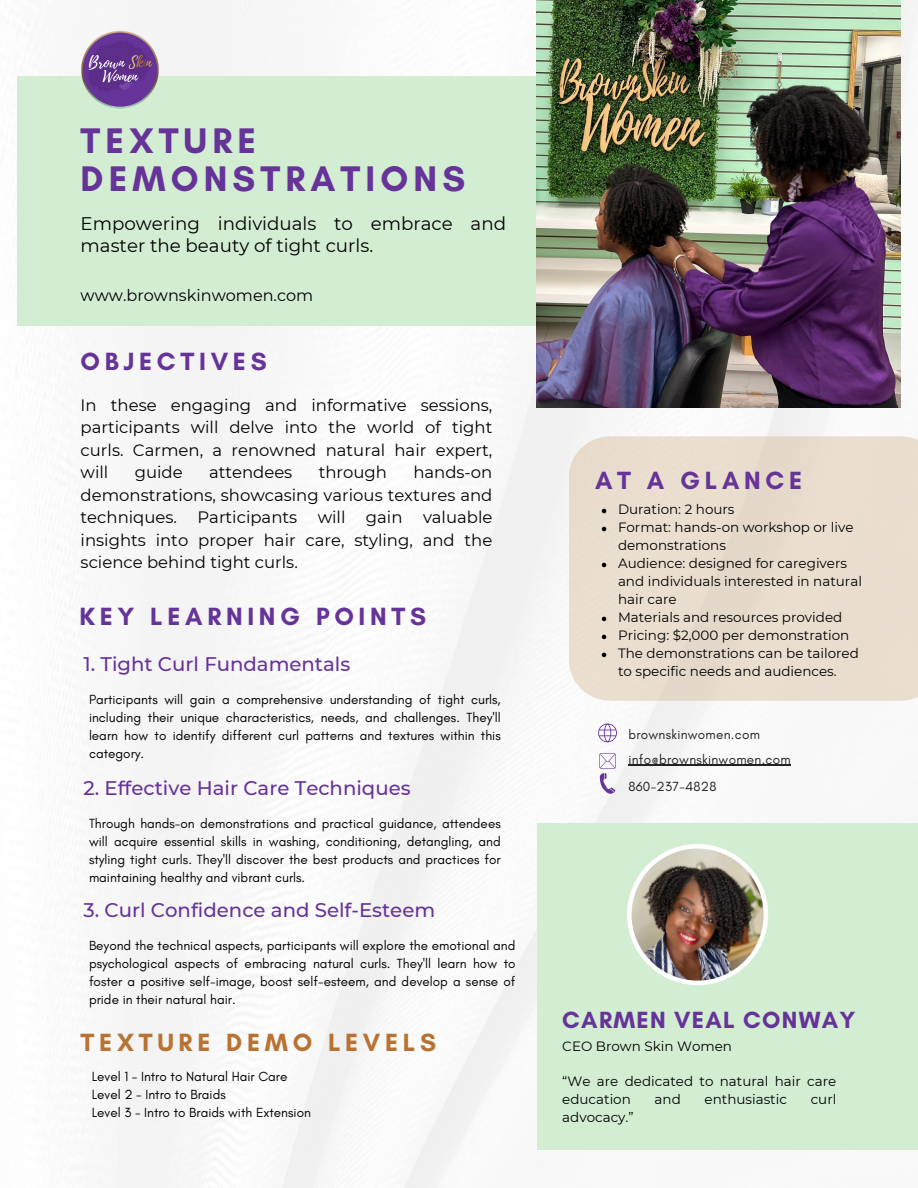
<style>
.page{position:relative;width:918px;height:1188px;background:#fff}
.page>*{position:absolute;margin:0;border:0;box-sizing:border-box;transform-origin:0 0}
.t1{font:700 36.3px/38.2px "Glacial Indifference";letter-spacing:.14em;color:#639}
.t2{font:700 25.35px "Glacial Indifference";letter-spacing:.185em;color:#639}
.t3{font:700 25.35px "Glacial Indifference";letter-spacing:.185em;color:#b87333}
.t4{font:700 23.85px "Glacial Indifference";letter-spacing:.055em;color:#639}
.t5{font:500 19.65px "Montserrat";color:#639}
.t6{font:18.3px/22.4px "Montserrat";color:#000}
.t7{font:16.5px/22.5px "Montserrat";color:#000;text-align:justify}
.t8{font:16.05px "Montserrat";color:#000}
.t9{font:13.5px/18px "Glacial Indifference";color:#000;text-align:justify}
.t10{font:13.5px/18px "Montserrat";color:#000}
.t11{font:13.5px "Glacial Indifference";letter-spacing:.02em;color:#222}
</style>
<div class="page">
<img style="left:17px;top:0;width:901px;height:1188px">
<div style="left:18px;top:77px;width:599px;height:249px;background:#d2edd1"></div>
<img style="left:537px;top:0;width:363px;height:407px">
<div style="left:569px;top:436px;width:349px;height:265px;background:#e9dece"></div>
<div style="left:537px;top:823px;width:381px;height:326px;background:#d2edd1"></div>
<div style="left:627px;top:844px;width:141px;height:141px;background:#fff;border-radius:50%"></div>
<img style="left:632px;top:849px;width:132px;height:132px;border-radius:50%">
<img style="left:81px;top:31px;width:78px;height:78px">
<svg style="left:602px;top:509px;width:4px;height:4px"></svg>
<svg style="left:602px;top:527px;width:4px;height:4px"></svg>
<svg style="left:602px;top:563px;width:4px;height:4px"></svg>
<svg style="left:602px;top:617px;width:4px;height:4px"></svg>
<svg style="left:602px;top:635px;width:4px;height:4px"></svg>
<svg style="left:602px;top:653px;width:4px;height:4px"></svg>
<svg style="left:599px;top:753px;width:17px;height:41px"></svg>
<svg style="left:598px;top:724px;width:19px;height:18px"></svg>
<hr style="left:628px;top:765px;width:163px;height:1px;background:#222">
<h1 class="t1" style="left:81px;top:121px;width:386px">TEXTURE<br>DEMONSTRATIONS</h1>
<h4 class="t6" style="left:81px;top:212px;width:427px">Empowering individuals to embrace and master the beauty of tight curls.</h4>
<h5 class="t8" style="left:81px;top:285px;width:234px">www.brownskinwomen.com</h5>
<h2 class="t2" style="left:81px;top:346px;width:188px">OBJECTIVES</h2>
<h5 class="t7" style="left:81px;top:394px;width:413px">In these engaging and informative sessions, participants will delve into the world of tight curls. Carmen, a renowned natural hair expert, will</h5>
<h5 class="t7" style="left:81px;top:461px;width:413px;text-indent:333px">hands-on demonstrations, showcasing various textures and techniques. Participants will gain valuable insights into proper hair care, styling, and the science behind tight curls.</h5>
<h2 class="t2" style="left:595px;top:465px;width:209px">AT A GLANCE</h2>
<h5 class="t7" style="left:135px;top:461px;width:49px">guide</h5>
<h5 class="t7" style="left:209px;top:461px;width:85px">attendees</h5>
<h5 class="t7" style="left:319px;top:461px;width:70px">through</h5>
<p class="t10" style="left:618px;top:501px;width:118px">Duration: 2 hours</p>
<p class="t10" style="left:618px;top:519px;width:237px">Format: hands-on workshop or live demonstrations</p>
<p class="t10" style="left:618px;top:555px;width:245px">Audience: designed for caregivers and individuals interested in natural hair care</p>
<p class="t10" style="left:618px;top:608px;width:226px">Materials and resources provided</p>
<p class="t10" style="left:618px;top:626px;width:233px">Pricing: $2,000 per demonstration</p>
<p class="t10" style="left:618px;top:644px;width:242px">The demonstrations can be tailored to specific needs and audiences.</p>
<h2 class="t2" style="left:79px;top:601px;width:348px">KEY LEARNING POINTS</h2>
<h3 class="t5" style="left:83px;top:652px;width:268px">1. Tight Curl Fundamentals</h3>
<p class="t9" style="left:89px;top:690px;width:413px">Participants will gain a comprehensive understanding of tight curls, including their unique characteristics, needs, and challenges. They'll learn how to identify different curl patterns and textures within this category.</p>
<p class="t5" style="left:83px;top:776px;width:329px">2. Effective Hair Care Techniques</p>
<p class="t9" style="left:89px;top:814px;width:413px">Through hands-on demonstrations and practical guidance, attendees will acquire essential skills in washing, conditioning, detangling, and styling tight curls. They'll discover the best products and practices for maintaining healthy and vibrant curls.</p>
<p class="t5" style="left:83px;top:898px;width:353px">3. Curl Confidence and Self-Esteem</p>
<p class="t9" style="left:89px;top:937px;width:428px">Beyond the technical aspects, participants will explore the emotional and psychological aspects of embracing natural curls. They'll learn how to foster a positive self-image, boost self-esteem, and develop a sense of pride in their natural hair.</p>
<h2 class="t3" style="left:81px;top:1026px;width:357px">TEXTURE DEMO LEVELS</h2>
<p class="t9" style="left:92px;top:1067px;width:197px">Level 1 - Intro to Natural Hair Care</p>
<p class="t9" style="left:92px;top:1085px;width:136px">Level 2 - Intro to Braids</p>
<p class="t9" style="left:92px;top:1103px;width:221px">Level 3 - Intro to Braids with Extension</p>
<p class="t11" style="left:628px;top:726px;width:133px">brownskinwomen.com</p>
<p class="t11" style="left:628px;top:751px;width:164px">info@brownskinwomen.com</p>
<h3 class="t11" style="left:628px;top:778px;width:90px">860-237-4828</h3>
<p class="t4" style="left:562px;top:1006px;width:295px">CARMEN VEAL CONWAY</p>
<p class="t10" style="left:562px;top:1037px;width:171px">CEO Brown Skin Women</p>
<h3 class="t10" style="left:562px;top:1072px;width:276px">“We are dedicated to natural hair care education</h3>
<h3 class="t10" style="left:655px;top:1090px;width:28px">and</h3>
<h3 class="t10" style="left:705px;top:1090px;width:84px">enthusiastic</h3>
<h3 class="t10" style="left:811px;top:1090px;width:27px">curl</h3>
<h3 class="t10" style="left:562px;top:1108px;width:73px">advocacy.”</h3>
</div>
